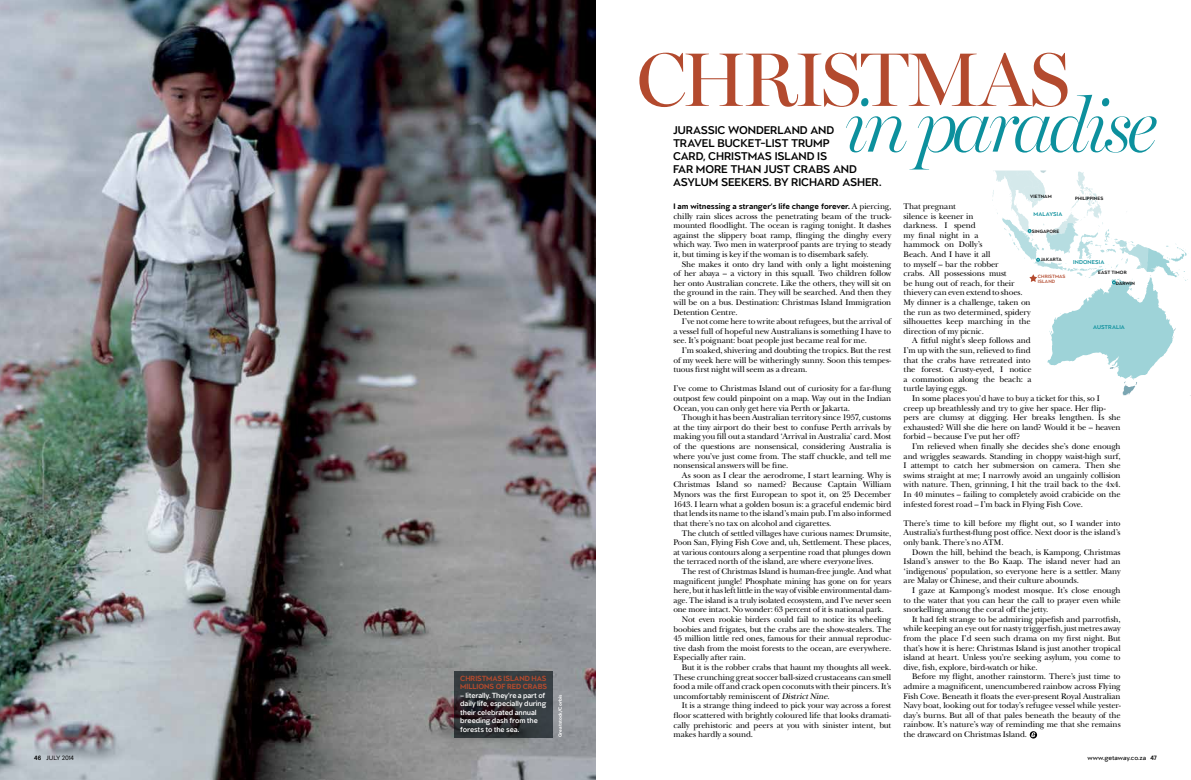
<style>
.page{position:relative;width:1191px;height:780px;background:#fff}
.page>*{position:absolute;margin:0;border:0;box-sizing:border-box;transform-origin:0 0}
.t1{font:italic 300 76.5px "Miller Banner";letter-spacing:-.06em;color:#0c909d}
.t2{font:76.5px "Miller Banner";letter-spacing:-.04em;color:#b34a2e}
.t3{font:500 12px/13px "Littera Plain";letter-spacing:-.015em;color:#000}
.t4{font:8.5px/9.6px "New Baskerville Std";letter-spacing:-.015em;color:#000;text-align:justify}
.t5{font:700 8.5px "Littera Plain";letter-spacing:-.02em;color:#000}
.t6{font:500 8px/8.5px "Littera Plain";letter-spacing:-.015em;color:#fff;scale:1.2 1}
.t7{font:700 8px/8.5px "Littera Plain";letter-spacing:-.01em;color:#b34a2e}
.t8{font:6.7px "Littera Plain";letter-spacing:-.015em;color:#000;scale:1.05 1}
.t9{font:6.7px "Littera Plain";letter-spacing:-.01em;color:#000;scale:1.05 1}
.t10{font:500 6px "Littera Plain";letter-spacing:.01em;color:#0c909d}
.t11{font:500 5px "Littera Plain";letter-spacing:.01em;color:#000}
.t12{font:700 5px "Littera Plain";color:#fff}
.t13{font:500 5px/5px "Littera Plain";letter-spacing:.01em;color:#b34a2e}
.s1{font-weight:500}
.s2{font-family:"New Baskerville Std";font-weight:400}
.s3{font-style:italic}
</style>
<div class="page">
<svg style="left:1029px;top:731px;width:8px;height:7px"></svg>
<svg style="left:1031px;top:732px;width:4px;height:5px"></svg>
<img style="left:0;top:0;width:595px;height:780px">
<svg style="left:454px;top:671px;width:99px;height:66px;background:#303236"></svg>
<svg style="left:992px;top:170px;width:196px;height:225px"></svg>
<p class="t9" style="left:34px;top:754px;width:40px"><span class="s1">46</span> July 2014</p>
<p class="t7" style="left:460px;top:674px;width:88px">Christmas Island has millions of red crabs</p>
<p class="t6" style="left:460px;top:691px;width:73px">- LITERALLY. THEY’RE A PART OF<br>DAILY LIFE, ESPECIALLY DURING<br>THEIR CELEBRATED ANNUAL<br>BREEDING DASH FROM THE<br>FORESTS TO THE SEA.</p>
<p class="t12" style="left:557px;top:737px;width:44px;rotate:-90deg">Greatstock/Corbis</p>
<h1 class="t2" style="left:636px;top:34px;width:435px">CHRISTMAS</h1>
<h1 class="t1" style="left:844px;top:81px;width:314px">in paradise</h1>
<h2 class="t3" style="left:673px;top:123px;width:210px">JURASSIC WONDERLAND AND<br>TRAVEL BUCKET-LIST TRUMP<br>CARD, CHRISTMAS ISLAND IS<br>FAR MORE THAN JUST CRABS AND<br>ASYLUM SEEKERS. BY RICHARD ASHER.</h2>
<p class="t5" style="left:673px;top:201px;width:219px">I am witnessing a stranger’s life change forever. <span class="s2">A piercing,</span></p>
<p class="t4" style="left:673px;top:211px;width:219px">chilly rain slices across the penetrating beam of the truck&shy;mounted floodlight. The ocean is raging tonight. It dashes against the slippery boat ramp, flinging the dinghy every which way. Two men in waterproof pants are trying to steady it, but timing is key if the woman is to disembark safely.</p>
<p class="t4" style="left:673px;top:259px;width:219px;text-indent:9px">She makes it onto dry land with only a light moistening of her abaya – a victory in this squall. Two children follow her onto Australian concrete. Like the others, they will sit on the ground in the rain. They will be searched. And then they will be on a bus. Destination: Christmas Island Immigration Detention Centre.</p>
<p class="t4" style="left:673px;top:316px;width:219px;text-indent:8px">I’ve not come here to write about refugees, but the arrival of a vessel full of hopeful new Australians is something I have to see. It’s poignant: boat people just became real for me.</p>
<p class="t4" style="left:673px;top:345px;width:219px;text-indent:8px">I’m soaked, shivering and doubting the tropics. But the rest of my week here will be witheringly sunny. Soon this tempes&shy;tuous first night will seem as a dream.</p>
<p class="t4" style="left:673px;top:384px;width:219px">I’ve come to Christmas Island out of curiosity for a far-flung outpost few could pinpoint on a map. Way out in the Indian Ocean, you can only get here via Perth or Jakarta.</p>
<p class="t4" style="left:673px;top:412px;width:219px;text-indent:8px">Though it has been Australian territory since 1957, customs at the tiny airport do their best to confuse Perth arrivals by making you fill out a standard ‘Arrival in Australia’ card. Most of the questions are nonsensical, considering Australia is where you’ve just come from. The staff chuckle, and tell me nonsensical answers will be fine.</p>
<p class="t4" style="left:673px;top:470px;width:219px;text-indent:8px">As soon as I clear the aerodrome, I start learning. Why is Christmas Island so named? Because Captain William Mynors was the first European to spot it, on 25 December 1643. I learn what a golden bosun is: a graceful endemic bird that lends its name to the island’s main pub. I’m also informed that there’s no tax on alcohol and cigarettes.</p>
<p class="t4" style="left:673px;top:528px;width:219px;text-indent:9px">The clutch of settled villages have curious names: Drumsite, Poon San, Flying Fish Cove and, uh, Settlement. These places, at various contours along a serpentine road that plunges down the terraced north of the island, are where <span class="s3">everyone</span>lives.</p>
<p class="t4" style="left:682px;top:566px;width:211px">The rest of Christmas Island is human-free jungle. And what</p>
<p class="t4" style="left:673px;top:576px;width:219px">magnificent jungle! Phosphate mining has gone on for years</p>
<p class="t4" style="left:673px;top:585px;width:219px">here, but it has left little in the way of visible environmental dam-</p>
<p class="t4" style="left:673px;top:595px;width:219px">age. The island is a truly isolated ecosystem, and I’ve never seen</p>
<p class="t4" style="left:673px;top:605px;width:212px">one more intact. No wonder: 63 percent of it is national park.</p>
<p class="t4" style="left:682px;top:614px;width:211px">Not even rookie birders could fail to notice its wheeling</p>
<p class="t4" style="left:673px;top:624px;width:219px">boobies and frigates, but the crabs are the show-stealers. The</p>
<p class="t4" style="left:673px;top:633px;width:219px">45 million little red ones, famous for their annual reproduc-</p>
<p class="t4" style="left:673px;top:643px;width:219px">tive dash from the moist forests to the ocean, are everywhere.</p>
<p class="t4" style="left:673px;top:653px;width:74px">Especially after rain.</p>
<p class="t4" style="left:682px;top:662px;width:211px">But it is the robber crabs that haunt my thoughts all week.</p>
<p class="t4" style="left:673px;top:672px;width:219px">These crunching great soccer ball-sized crustaceans can smell</p>
<p class="t4" style="left:673px;top:681px;width:219px">food a mile off and crack open coconuts with their pincers. It’s</p>
<p class="t4" style="left:673px;top:691px;width:158px">uncomfortably reminiscent of <span class="s3">DistrictNine</span>.</p>
<p class="t4" style="left:682px;top:701px;width:211px">It is a strange thing indeed to pick your way across a forest</p>
<p class="t4" style="left:673px;top:710px;width:219px">floor scattered with brightly coloured life that looks dramati-</p>
<p class="t4" style="left:673px;top:720px;width:219px">cally prehistoric and peers at you with sinister intent, but</p>
<p class="t4" style="left:673px;top:729px;width:81px">makes hardly a sound.</p>
<p class="t11" style="left:1030px;top:194px;width:23px">VIETNAM</p>
<p class="t11" style="left:1032px;top:228px;width:29px">SINGAPORE</p>
<p class="t11" style="left:1075px;top:195px;width:30px">PHILIPPINES</p>
<p class="t4" style="left:903px;top:201px;width:129px;text-align:left">That pregnant<br>silence is keener in<br>darkness. I spend<br>my final night in a<br>hammock on Dolly’s<br>Beach. And I have it all<br>to myself – bar the robber<br>crabs. All possessions must<br>be hung out of reach, for their thievery can even extend to shoes.<br>My dinner is a challenge, taken on the run as two determined, spidery silhouettes keep marching in the direction of my picnic.</p>
<p class="t4" style="left:903px;top:336px;width:129px;text-indent:8px">A fitful night’s sleep follows and I’m up with the sun, relieved to find that the crabs have retreated into the forest. Crusty-eyed, I notice a commotion along the beach: a turtle laying eggs.</p>
<p class="t4" style="left:903px;top:393px;width:218px;text-align:left;text-indent:8px">In some places you’d have to buy a ticket for this, so I creep up breathlessly and try to give her space. Her flip&shy;pers are clumsy at digging. Her breaks lengthen. Is she exhausted? Will she die here on land? Would it be – heaven forbid – because I’ve put her off?</p>
<p class="t4" style="left:903px;top:441px;width:219px;text-indent:8px">I’m relieved when finally she decides she’s done enough and wriggles seawards. Standing in choppy waist-high surf, I attempt to catch her submersion on camera. Then she swims straight at me; I narrowly avoid an ungainly collision with nature. Then, grinning, I hit the trail back to the 4x4.<br>In 40 minutes – failing to completely avoid crabicide on the infested forest road – I’m back in Flying Fish Cove.</p>
<p class="t4" style="left:903px;top:518px;width:219px">There’s time to kill before my flight out, so I wander into Australia’s furthest-flung post office. Next door is the island’s only bank. There’s no ATM.</p>
<p class="t4" style="left:903px;top:547px;width:219px;text-indent:8px">Down the hill, behind the beach, is Kampong, Christmas Island’s answer to the Bo Kaap. The island never had an ‘indigenous’ population, so everyone here is a settler. Many are Malay or Chinese, and their culture abounds.</p>
<p class="t4" style="left:903px;top:585px;width:219px;text-indent:8px">I gaze at Kampong’s modest mosque. It’s close enough to the water that you can hear the call to prayer even while snorkelling among the coral off the jetty.</p>
<p class="t4" style="left:903px;top:614px;width:219px;text-indent:8px">It had felt strange to be admiring pipefish and parrotfish, while keeping an eye out for nasty triggerfish, just metres away from the place I’d seen such drama on my first night. But that’s how it is here: Christmas Island is just another tropical island at heart. Unless you’re seeking asylum, you come to dive, fish, explore, bird-watch or hike.</p>
<p class="t4" style="left:903px;top:672px;width:219px;text-indent:8px">Before my flight, another rainstorm. There’s just time to admire a magnificent, unencumbered rainbow across Flying Fish Cove. Beneath it floats the ever-present Royal Australian Navy boat, looking out for today’s refugee vessel while yester&shy;day’s burns. But all of that pales beneath the beauty of the rainbow. It’s nature’s way of reminding me that she remains the drawcard on Christmas Island.</p>
<p class="t10" style="left:1033px;top:211px;width:30px">MALAYSIA</p>
<p class="t11" style="left:1040px;top:257px;width:23px">JAKARTA</p>
<p class="t10" style="left:1073px;top:259px;width:33px">INDONESIA</p>
<p class="t11" style="left:1098px;top:269px;width:30px">EAST TIMOR</p>
<p class="t13" style="left:1037px;top:273px;width:29px">CHRISTMAS<br>ISLAND</p>
<p class="t11" style="left:1115px;top:280px;width:21px">DARWIN</p>
<p class="t10" style="left:1093px;top:324px;width:33px">AUSTRALIA</p>
<p class="t8" style="left:1087px;top:753px;width:68px">www.getaway.co.za <span class="s1">47</span></p>
</div>
